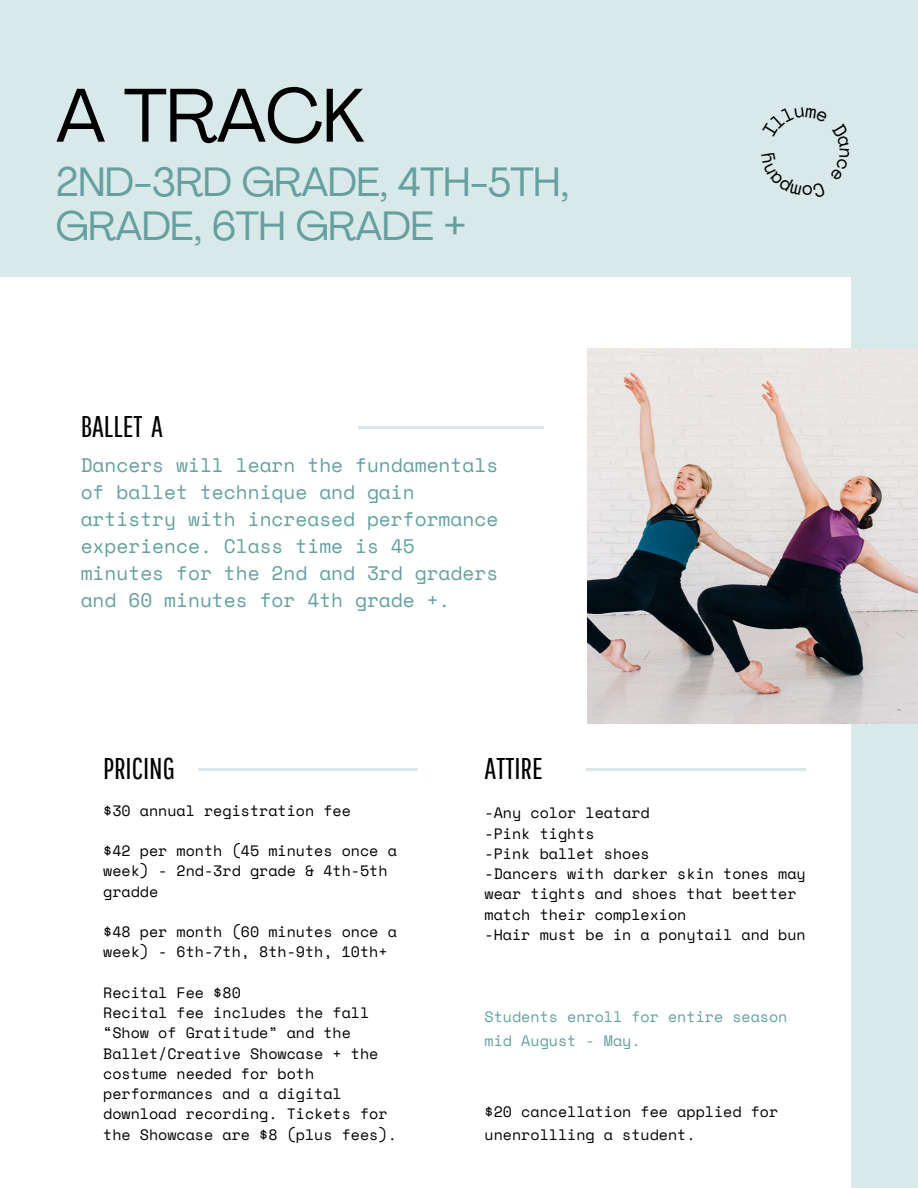
<style>
.page{position:relative;width:918px;height:1188px;background:#d9e8e8}
.page>*{position:absolute;margin:0;border:0;box-sizing:border-box;transform-origin:0 0}
.t1{font:75px "Agrandir";letter-spacing:-.015em;color:#000}
.t2{font:40.5px/43.8px "Agrandir";letter-spacing:-.015em;color:#659f9f}
.t3{font:30px "Pathway Gothic One";color:#000}
.t4{font:19.5px/27px "Space Mono";color:#659f9f}
.t5{font:15px/20.2px "Space Mono";color:#000}
.t6{font:15px/23.7px "Space Mono";color:#659f9f}
</style>
<div class="page">
<div style="left:0;top:277px;width:851px;height:911px;background:#fff"></div>
<img style="left:587px;top:348px;width:331px;height:376px">
<hr style="left:359px;top:426px;width:185px;height:2px;background:#d9e8e8">
<hr style="left:198px;top:768px;width:219px;height:2px;background:#d9e8e8">
<hr style="left:587px;top:769px;width:219px;height:1px;background:#d9e8e8">
<h1 class="t1" style="left:56px;top:85px;width:311px">A TRACK</h1>
<h1 class="t2" style="left:56px;top:164px;width:515px">2ND-3RD GRADE, 4TH-5TH,<br>GRADE, 6TH GRADE +</h1>
<p class="t3" style="left:81px;top:409px;width:84px">BALLET A</p>
<p class="t4" style="left:81px;top:451px;width:419px">Dancers will learn the fundamentals of ballet technique and gain artistry with increased performance experience. Class time is 45 minutes for the 2nd and 3rd graders and 60 minutes for 4th grade +.</p>
<h3 class="t3" style="left:103px;top:751px;width:73px">PRICING</h3>
<p class="t5" style="left:103px;top:800px;width:249px">$30 annual registration fee</p>
<p class="t5" style="left:103px;top:840px;width:295px">$42 per month (45 minutes once a week) - 2nd-3rd grade &amp; 4th-5th gradde</p>
<p class="t5" style="left:103px;top:921px;width:295px">$48 per month (60 minutes once a week) - 6th-7th, 8th-9th, 10th+</p>
<p class="t5" style="left:103px;top:982px;width:295px">Recital Fee $80<br>Recital fee includes the fall “Show of Gratitude” and the<br>Ballet/Creative Showcase + the costume needed for both performances and a digital download recording. Tickets for the Showcase are $8 (plus fees).</p>
<h3 class="t3" style="left:485px;top:751px;width:60px">ATTIRE</h3>
<p class="t5" style="left:485px;top:803px;width:323px">-Any color leatard<br>-Pink tights<br>-Pink ballet shoes<br>-Dancers with darker skin tones may wear tights and shoes that beetter match their complexion<br>-Hair must be in a ponytail and bun</p>
<p class="t6" style="left:485px;top:1005px;width:304px">Students enroll for entire season mid August - May.</p>
<p class="t5" style="left:485px;top:1099px;width:295px;line-height:23.7px">$20 cancellation fee applied for unenrollling a student.</p>
</div>
